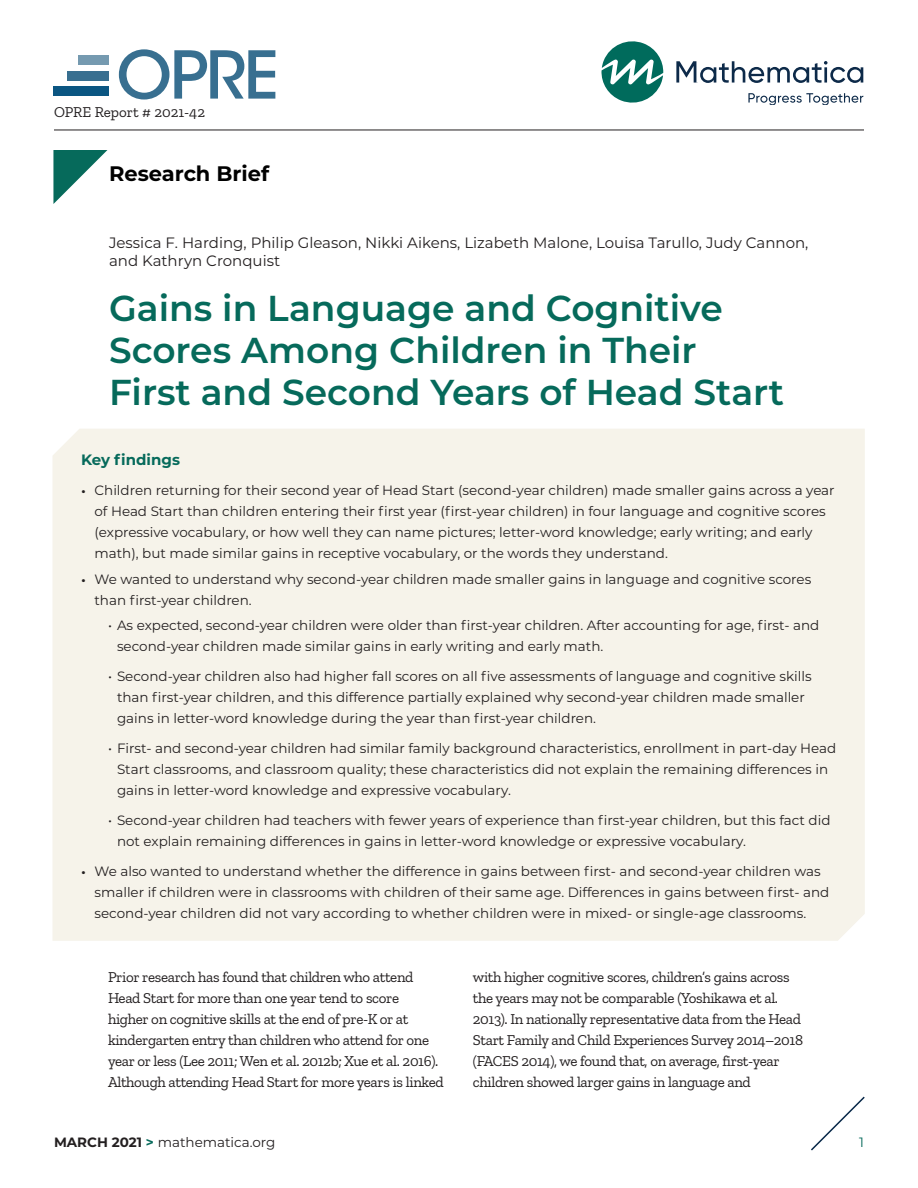
<style>
.page{position:relative;width:918px;height:1188px;background:#fff}
.page>*{position:absolute;margin:0;border:0;box-sizing:border-box;transform-origin:0 0}
.t1{font:600 36px/42px "Montserrat";color:#066a5b}
.t2{font:700 21px "Montserrat";color:#000}
.t3{font:15px/21px "Zilla Slab";letter-spacing:-.025em;color:#231f20}
.t4{font:15px/18px "Montserrat";color:#231f20}
.t5{font:15px "Zilla Slab";color:#231f20}
.t6{font:700 15px "Montserrat";color:#066a5b}
.t7{font:13.5px/21px "Montserrat";color:#231f20}
.t8{font:13.5px "Montserrat";color:#066a5b}
.s1{font-family:"Zilla Slab"}
.s2{font-weight:700}
.s3{font-weight:700;color:#066a5b}
</style>
<div class="page">
<svg style="left:811px;top:1096px;width:54px;height:55px"></svg>
<hr style="left:54px;top:130px;width:810px;height:1px;background:#231f20">
<svg style="left:601px;top:41px;width:63px;height:62px"></svg>
<svg style="left:676px;top:61px;width:187px;height:22px"></svg>
<svg style="left:748px;top:93px;width:115px;height:12px"></svg>
<svg style="left:53px;top:150px;width:54px;height:54px"></svg>
<div style="left:52px;top:429px;width:813px;height:512px;background:#f6f3ea"></div>
<svg style="left:119px;top:49px;width:156px;height:51px"></svg>
<div style="left:78px;top:55px;width:31px;height:9px;background:#759ab0"></div>
<div style="left:67px;top:71px;width:42px;height:9px;background:#386f90"></div>
<div style="left:53px;top:87px;width:56px;height:9px;background:#0b5682"></div>
<p class="t5" style="left:54px;top:104px;width:153px">OPRE Report # 2021-42</p>
<p class="t2" style="left:109px;top:159px;width:162px">Research Brief</p>
<p class="t4" style="left:109px;top:233px;width:701px">Jessica F. Harding, Philip Gleason, Nikki Aikens, Lizabeth Malone, Louisa Tarullo, Judy Cannon, and Kathryn Cronquist</p>
<h1 class="t1" style="left:109px;top:286px;width:677px">Gains in Language and Cognitive<br>Scores Among Children in Their<br>First and Second Years of Head Start</h1>
<h2 class="t6" style="left:81px;top:449px;width:101px">Key findings</h2>
<p class="t7" style="left:94px;top:479px;width:742px;text-indent:-14px"><span class="s1">•</span> Children returning for their second year of Head Start (second-year children) made smaller gains across a year of Head Start than children entering their first year (first-year children) in four language and cognitive scores (expressive vocabulary, or how well they can name pictures; letter-word knowledge; early writing; and early math), but made similar gains in receptive vocabulary, or the words they understand.</p>
<p class="t7" style="left:94px;top:568px;width:718px;text-indent:-14px"><span class="s1">•</span> We wanted to understand why second-year children made smaller gains in language and cognitive scores than first-year children.</p>
<p class="t7" style="left:117px;top:614px;width:704px;text-indent:-9px">• As expected, second-year children were older than first-year children. After accounting for age, first- and second-year children made similar gains in early writing and early math.</p>
<p class="t7" style="left:117px;top:665px;width:696px;text-indent:-9px">• Second-year children also had higher fall scores on all five assessments of language and cognitive skills than first-year children, and this difference partially explained why second-year children made smaller gains in letter-word knowledge during the year than first-year children.</p>
<p class="t7" style="left:117px;top:737px;width:721px;text-indent:-9px">• First- and second-year children had similar family background characteristics, enrollment in part-day Head<br>Start classrooms, and classroom quality; these characteristics did not explain the remaining differences in gains in letter-word knowledge and expressive vocabulary.</p>
<p class="t7" style="left:117px;top:809px;width:715px;text-indent:-9px">• Second-year children had teachers with fewer years of experience than first-year children, but this fact did not explain remaining differences in gains in letter-word knowledge or expressive vocabulary.</p>
<p class="t7" style="left:94px;top:860px;width:736px;text-indent:-14px"><span class="s1">•</span> We also wanted to understand whether the difference in gains between first- and second-year children was smaller if children were in classrooms with children of their same age. Differences in gains between first- and second-year children did not vary according to whether children were in mixed- or single-age classrooms.</p>
<p class="t3" style="left:108px;top:967px;width:337px">Prior research has found that children who attend Head Start for more than one year tend to score higher on cognitive skills at the end of pre-K or at kindergarten entry than children who attend for one year or less (Lee 2011; Wen et al. 2012b; Xue et al. 2016).<br>Although attending Head Start for more years is linked</p>
<p class="t3" style="left:473px;top:967px;width:332px">with higher cognitive scores, children’s gains across the years may not be comparable (Yoshikawa et al.<br>2013). In nationally representative data from the Head Start Family and Child Experiences Survey 2014–2018 (FACES 2014), we found that, on average, first-year children showed larger gains in language and</p>
<p class="t7" style="left:54px;top:1131px;width:223px"><span class="s2">MARCH 2021</span> <span class="s3">&gt;</span> mathematica.org</p>
<p class="t8" style="left:859px;top:1133px;width:6px">1</p>
</div>
